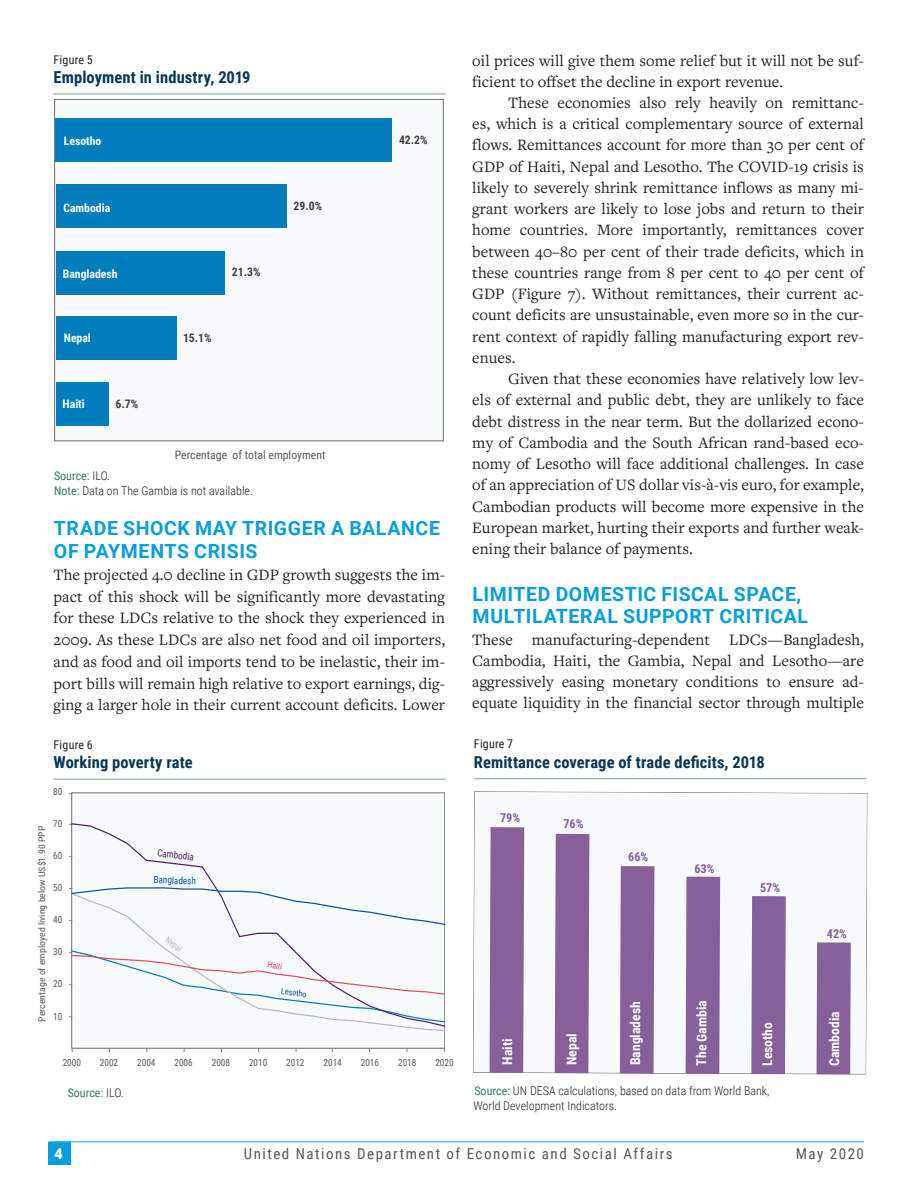
<style>
.page{position:relative;width:918px;height:1188px;background:#fff}
.page>*{position:absolute;margin:0;border:0;box-sizing:border-box;transform-origin:0 0}
.HL1{font:700 19.5px/23.2px "Roboto";letter-spacing:.03em;color:#069edb}
.Body_Text{font:16.5px/21.3px "Freight Text Pro";letter-spacing:.005em;color:#231f20;text-align:justify}
.Firstpara{font:16.5px/21.8px "Freight Text Pro";letter-spacing:.005em;color:#231f20;text-align:justify}
.Figure_head_2{font:700 16.5px "Roboto Condensed";letter-spacing:.005em;color:#093755}
.t1{font:15px "Roboto Condensed";letter-spacing:.1em;color:#57585a}
.t2{font:900 15px "Roboto";color:#fff}
.t3{font:700 13.5px "Roboto Condensed";letter-spacing:-.005em;color:#fff}
.t4{font:700 12.3px "Roboto Condensed";letter-spacing:-.005em;color:#865f9b}
.Source{font:300 12px/15px "Roboto Condensed";letter-spacing:.005em;color:#231f20}
.Source-2{font:12px "Roboto Condensed";letter-spacing:.005em;color:#387c58}
.Figure_head_1{font:12px "Roboto Condensed";letter-spacing:.02em;color:#231f20}
.t5{font:700 11.7px "Roboto Condensed";color:#fff}
.t6{font:11.7px "Roboto Condensed";color:#595959}
.t7{font:700 11.7px "Roboto Condensed";color:#404040}
.t8{font:9.9px "Roboto Condensed";color:#595959;scale:.94 1}
.t9{font:9.9px "Roboto Condensed";color:#0c539e;scale:.94 1}
.t10{font:9.9px "Roboto Condensed";color:#551c6c;scale:.94 1}
.t11{font:9.15px "Roboto Condensed";color:#595959;scale:1.07 1}
.t12{font:8.55px "Roboto Condensed";color:#0c539e;scale:.94 1}
.t13{font:8.55px "Roboto Condensed";color:#db505c;scale:.94 1}
.t14{font:8.4px "Roboto Condensed";color:#c3b0cf}
.s1{font-weight:300;color:#231f20}
.s2{font-weight:400;color:#387c58}
</style>
<div class="page">
<div style="left:49px;top:1142px;width:22px;height:23px;background:#069edb"></div>
<hr style="left:49px;top:1141px;width:815px;height:1px;background:#069edb">
<hr style="left:54px;top:94px;width:392px;height:1px;background:#75a287">
<hr style="left:54px;top:779px;width:392px;height:1px;background:#75a287">
<div style="left:72px;top:793px;width:373px;height:255px;background:#f5f9fa"></div>
<svg style="left:70px;top:822px;width:375px;height:65px"></svg>
<svg style="left:71px;top:926px;width:375px;height:106px"></svg>
<svg style="left:69px;top:949px;width:377px;height:74px"></svg>
<svg style="left:69px;top:887px;width:377px;height:39px"></svg>
<div style="left:55px;top:99px;width:388px;height:342px;background:#f5f9fa"></div>
<div style="left:56px;top:118px;width:336px;height:44px;background:#007dbb"></div>
<div style="left:56px;top:185px;width:231px;height:43px;background:#007dbb"></div>
<div style="left:56px;top:251px;width:169px;height:44px;background:#007dbb"></div>
<div style="left:56px;top:316px;width:120px;height:44px;background:#007dbb"></div>
<div style="left:56px;top:382px;width:53px;height:43px;background:#007dbb"></div>
<hr style="left:474px;top:778px;width:392px;height:1px;background:#75a287">
<svg style="left:473px;top:791px;width:395px;height:284px"></svg>
<div style="left:817px;top:942px;width:34px;height:132px;background:#865f9b"></div>
<div style="left:751px;top:896px;width:35px;height:178px;background:#865f9b"></div>
<div style="left:686px;top:877px;width:34px;height:197px;background:#865f9b"></div>
<div style="left:620px;top:866px;width:34px;height:207px;background:#865f9b"></div>
<div style="left:555px;top:834px;width:34px;height:239px;background:#865f9b"></div>
<div style="left:490px;top:827px;width:34px;height:246px;background:#865f9b"></div>
<p class="Figure_head_1" style="left:54px;top:51px;width:41px">Figure 5</p>
<h6 class="Figure_head_2" style="left:54px;top:66px;width:199px">Employment in industry, 2019</h6>
<p class="t5" style="left:64px;top:133px;width:39px">Lesotho</p>
<p class="t5" style="left:63px;top:200px;width:48px">Cambodia</p>
<p class="t5" style="left:63px;top:265px;width:56px">Bangladesh</p>
<p class="t5" style="left:64px;top:330px;width:29px">Nepal</p>
<p class="t5" style="left:63px;top:395px;width:24px">Haiti</p>
<p class="t7" style="left:116px;top:395px;width:24px">6.7%</p>
<p class="t7" style="left:232px;top:264px;width:30px">21.3%</p>
<p class="t7" style="left:183px;top:330px;width:30px">15.1%</p>
<p class="t7" style="left:294px;top:197px;width:30px">29.0%</p>
<p class="t6" style="left:175px;top:447px;width:152px">Percentage of total employment</p>
<p class="Source-2" style="left:54px;top:467px;width:58px">Source: <span class="s1">ILO.</span></p>
<p class="Source" style="left:54px;top:483px;width:200px"><span class="s2">Note:</span> Data on The Gambia is not available.</p>
<p class="t7" style="left:399px;top:132px;width:30px">42.2%</p>
<p class="HL1" style="left:54px;top:516px;width:388px">TRADE SHOCK MAY TRIGGER A BALANCE<br>OF PAYMENTS CRISIS</p>
<p class="Firstpara" style="left:54px;top:563px;width:393px">The projected 4.0 decline in GDP growth suggests the im&shy;pact of this shock will be significantly more devastating for these LDCs relative to the shock they experienced in 2009. As these LDCs are also net food and oil importers, and as food and oil imports tend to be inelastic, their im&shy;port bills will remain high relative to export earnings, dig&shy;ging a larger hole in their current account deficits. Lower</p>
<p class="Figure_head_1" style="left:54px;top:736px;width:41px">Figure 6</p>
<h6 class="Figure_head_2" style="left:54px;top:751px;width:141px">Working poverty rate</h6>
<p class="t8" style="left:53px;top:785px;width:11px">80</p>
<p class="t8" style="left:53px;top:817px;width:11px">70</p>
<p class="t11" style="left:36px;top:1022px;width:185px;rotate:-90deg">Percentage of employed living below US$1.90 PPP</p>
<p class="t8" style="left:53px;top:849px;width:11px">60</p>
<p class="t8" style="left:53px;top:881px;width:11px">50</p>
<p class="t8" style="left:53px;top:913px;width:11px">40</p>
<p class="t8" style="left:53px;top:945px;width:11px">30</p>
<p class="t8" style="left:53px;top:977px;width:11px">20</p>
<p class="t8" style="left:53px;top:1009px;width:11px">10</p>
<p class="t10" style="left:158px;top:846px;width:41px;rotate:7deg">Cambodia</p>
<p class="t9" style="left:154px;top:872px;width:47px;rotate:3deg">Bangladesh</p>
<p class="t14" style="left:170px;top:934px;width:20px;rotate:39deg">Nepal</p>
<p class="t13" style="left:269px;top:958px;width:17px;rotate:12deg">Haiti</p>
<p class="t12" style="left:282px;top:985px;width:29px;rotate:7deg">Lesotho</p>
<p class="t8" style="left:63px;top:1055px;width:21px">2000</p>
<p class="t8" style="left:100px;top:1055px;width:21px">2002</p>
<p class="t8" style="left:137px;top:1055px;width:21px">2004</p>
<p class="t8" style="left:175px;top:1055px;width:21px">2006</p>
<p class="t8" style="left:212px;top:1055px;width:21px">2008</p>
<p class="t8" style="left:249px;top:1055px;width:21px">2010</p>
<p class="t8" style="left:286px;top:1055px;width:21px">2012</p>
<p class="t8" style="left:324px;top:1055px;width:21px">2014</p>
<p class="t8" style="left:361px;top:1055px;width:21px">2016</p>
<p class="t8" style="left:398px;top:1055px;width:21px">2018</p>
<p class="t8" style="left:435px;top:1055px;width:21px">2020</p>
<p class="Firstpara" style="left:472px;top:49px;width:393px;line-height:21.3px">oil prices will give them some relief but it will not be suf&shy;ficient to offset the decline in export revenue.</p>
<p class="Body_Text" style="left:472px;top:91px;width:393px;text-indent:36px">These economies also rely heavily on remittanc&shy;es, which is a critical complementary source of external flows. Remittances account for more than 30 per cent of GDP of Haiti, Nepal and Lesotho. The COVID-19 crisis is likely to severely shrink remittance inflows as many mi&shy;grant workers are likely to lose jobs and return to their home countries. More importantly, remittances cover between 40–80 per cent of their trade deficits, which in these countries range from 8 per cent to 40 per cent of GDP (Figure 7). Without remittances, their current ac&shy;count deficits are unsustainable, even more so in the cur&shy;rent context of rapidly falling manufacturing export rev&shy;enues.</p>
<p class="Body_Text" style="left:472px;top:368px;width:393px;text-indent:36px">Given that these economies have relatively low lev&shy;els of external and public debt, they are unlikely to face debt distress in the near term. But the dollarized econo&shy;my of Cambodia and the South African rand-based eco&shy;nomy of Lesotho will face additional challenges. In case of an appreciation of US dollar vis-à-vis euro, for example, Cambodian products will become more expensive in the European market, hurting their exports and further weak&shy;ening their balance of payments.</p>
<p class="HL1" style="left:473px;top:582px;width:337px;line-height:22.8px">LIMITED DOMESTIC FISCAL SPACE,<br>MULTILATERAL SUPPORT CRITICAL</p>
<p class="Firstpara" style="left:472px;top:628px;width:393px;line-height:21.3px">These manufacturing-dependent LDCs—Bangladesh, Cambodia, Haiti, the Gambia, Nepal and Lesotho—are aggressively easing monetary conditions to ensure ad&shy;equate liquidity in the financial sector through multiple</p>
<p class="Figure_head_1" style="left:474px;top:736px;width:41px">Figure 7</p>
<h6 class="Figure_head_2" style="left:474px;top:750px;width:292px">Remittance coverage of trade deficits, 2018</h6>
<p class="t4" style="left:500px;top:809px;width:22px">79%</p>
<p class="t4" style="left:563px;top:815px;width:22px">76%</p>
<p class="t4" style="left:628px;top:848px;width:22px">66%</p>
<p class="t4" style="left:694px;top:860px;width:22px">63%</p>
<p class="t3" style="left:498px;top:1065px;width:27px;rotate:-90deg">Haiti</p>
<p class="t3" style="left:562px;top:1065px;width:33px;rotate:-90deg">Nepal</p>
<p class="t3" style="left:626px;top:1065px;width:65px;rotate:-90deg">Bangladesh</p>
<p class="t3" style="left:692px;top:1066px;width:67px;rotate:-90deg">The Gambia</p>
<p class="t4" style="left:760px;top:879px;width:22px">57%</p>
<p class="t4" style="left:827px;top:925px;width:22px">42%</p>
<p class="t3" style="left:758px;top:1066px;width:45px;rotate:-90deg">Lesotho</p>
<p class="t3" style="left:825px;top:1066px;width:56px;rotate:-90deg">Cambodia</p>
<p class="Source-2" style="left:68px;top:1084px;width:58px">Source: <span class="s1">ILO.</span></p>
<p class="Source" style="left:473px;top:1082px;width:298px"><span class="s2">Source:</span> UN DESA calculations, based on data from World Bank,<br>World Development Indicators.</p>
<p class="t2" style="left:54px;top:1143px;width:10px">4</p>
<p class="t1" style="left:244px;top:1143px;width:430px">United Nations Department of Economic and Social Affairs</p>
<p class="t1" style="left:796px;top:1143px;width:70px">May 2020</p>
</div>
